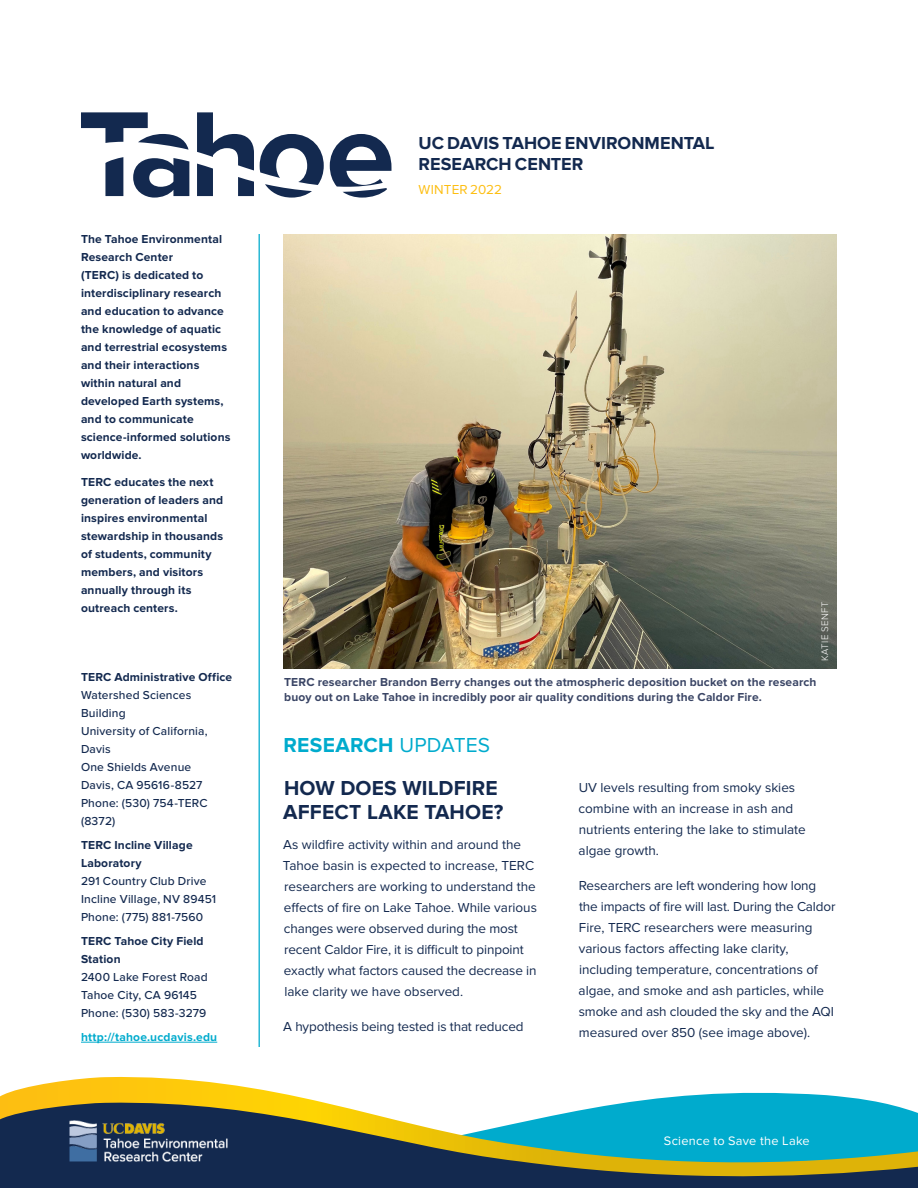
<style>
.page{position:relative;width:918px;height:1188px;background:#fff}
.page>*{position:absolute;margin:0;border:0;box-sizing:border-box;transform-origin:0 0}
.Headline{font:700 21px/24px "Proxima Nova";letter-spacing:.01em;color:#13294f}
.Headline2{font:700 21px "Proxima Nova";letter-spacing:.015em;color:#00abcd}
.FP_Volume_Issue{font:700 18px/21px "Proxima Nova";letter-spacing:.005em;color:#13294f}
.Text_for_newsletter{font:13.5px/21px "Proxima Nova";color:#13294f}
.FP_Volume_Issue-2{font:13.5px "Proxima Nova";letter-spacing:.01em;color:#fdbe12}
.FP_Mission{font:12.75px "Proxima Nova";letter-spacing:.025em;color:#fff}
.FP_Mission-2{font:700 12px/18px "Proxima Nova";letter-spacing:.01em;color:#13294f}
.FP_Addresses{font:500 12px/18px "Proxima Nova";letter-spacing:.015em;color:#13294f}
.t1{font:700 12px/15px "Proxima Nova";letter-spacing:.01em;color:#3a4565}
.FP_Addresses-2{font:700 12px "Proxima Nova";letter-spacing:.02em;color:#00abcd}
.Photo_Credit{font:300 9.75px "Proxima Nova";letter-spacing:.045em;color:#fff}
.s1{font-weight:700}
.s2{font-weight:400}
</style>
<div class="page">
<svg style="left:0;top:1076px;width:866px;height:24px"></svg>
<svg style="left:0;top:1100px;width:918px;height:88px;background:#457975"></svg>
<hr style="left:258px;top:234px;width:2px;height:813px;background:#00abcd">
<hr style="left:81px;top:1042px;width:136px;height:1px;background:#00abcd">
<svg style="left:105px;top:157px;width:18px;height:39px"></svg>
<svg style="left:81px;top:112px;width:108px;height:38px"></svg>
<svg style="left:133px;top:158px;width:56px;height:40px"></svg>
<svg style="left:260px;top:134px;width:64px;height:64px"></svg>
<svg style="left:330px;top:134px;width:61px;height:64px"></svg>
<svg style="left:197px;top:112px;width:57px;height:84px"></svg>
<img style="left:284px;top:234px;width:553px;height:434px">
<img style="left:69px;top:1120px;width:158px;height:42px">
<p class="FP_Mission-2" style="left:81px;top:231px;width:151px">The Tahoe Environmental<br>Research Center<br>(TERC) is dedicated to interdisciplinary research and education to advance the knowledge of aquatic and terrestrial ecosystems and their interactions within natural and developed Earth systems, and to communicate science-informed solutions worldwide.</p>
<p class="FP_Mission-2" style="left:81px;top:474px;width:144px">TERC educates the next generation of leaders and inspires environmental stewardship in thousands of students, community members, and visitors annually through its outreach centers.</p>
<p class="FP_Addresses" style="left:81px;top:668px;width:153px"><span class="s1">TERC Administrative Office<br></span>Watershed Sciences<br>Building<br>University of California,<br>Davis<br>One Shields Avenue<br>Davis, CA 95616-8527<br>Phone: (530) 754-TERC (8372)</p>
<p class="FP_Addresses" style="left:81px;top:836px;width:137px"><span class="s1">TERC Incline Village<br>Laboratory<br></span>291 Country Club Drive<br>Incline Village, NV 89451<br>Phone: (775) 881-7560</p>
<p class="FP_Addresses" style="left:81px;top:932px;width:128px"><span class="s1">TERC Tahoe City Field<br>Station<br></span>2400 Lake Forest Road<br>Tahoe City, CA 96145<br>Phone: (530) 583-3279</p>
<p class="FP_Addresses-2" style="left:81px;top:1030px;width:138px">http://tahoe.ucdavis.edu</p>
<p class="FP_Volume_Issue" style="left:418px;top:134px;width:298px">UC DAVIS TAHOE ENVIRONMENTAL<br>RESEARCH CENTER</p>
<p class="FP_Volume_Issue-2" style="left:418px;top:182px;width:85px">WINTER 2022</p>
<p class="Photo_Credit" style="left:819px;top:661px;width:61px;rotate:-90deg">KATIE SENFT</p>
<p class="t1" style="left:284px;top:675px;width:534px">TERC researcher Brandon Berry changes out the atmospheric deposition bucket on the research buoy out on Lake Tahoe in incredibly poor air quality conditions during the Caldor Fire.</p>
<p class="Headline2" style="left:284px;top:733px;width:208px">RESEARCH <span class="s2">UPDATES</span></p>
<p class="Headline" style="left:283px;top:777px;width:222px">HOW DOES WILDFIRE<br>AFFECT LAKE TAHOE?</p>
<p class="Text_for_newsletter" style="left:283px;top:834px;width:256px">As wildfire activity within and around the Tahoe basin is expected to increase, TERC researchers are working to understand the effects of fire on Lake Tahoe. While various changes were observed during the most recent Caldor Fire, it is difficult to pinpoint exactly what factors caused the decrease in lake clarity we have observed.</p>
<p class="Text_for_newsletter" style="left:283px;top:1016px;width:242px">A hypothesis being tested is that reduced</p>
<p class="Text_for_newsletter" style="left:579px;top:777px;width:229px">UV levels resulting from smoky skies combine with an increase in ash and nutrients entering the lake to stimulate algae growth.</p>
<p class="Text_for_newsletter" style="left:579px;top:875px;width:258px">Researchers are left wondering how long the impacts of fire will last. During the Caldor Fire, TERC researchers were measuring various factors affecting lake clarity, including temperature, concentrations of algae, and smoke and ash particles, while smoke and ash clouded the sky and the AQI measured over 850 (see image above).</p>
<p class="FP_Mission" style="left:664px;top:1133px;width:147px">Science to Save the Lake</p>
</div>
